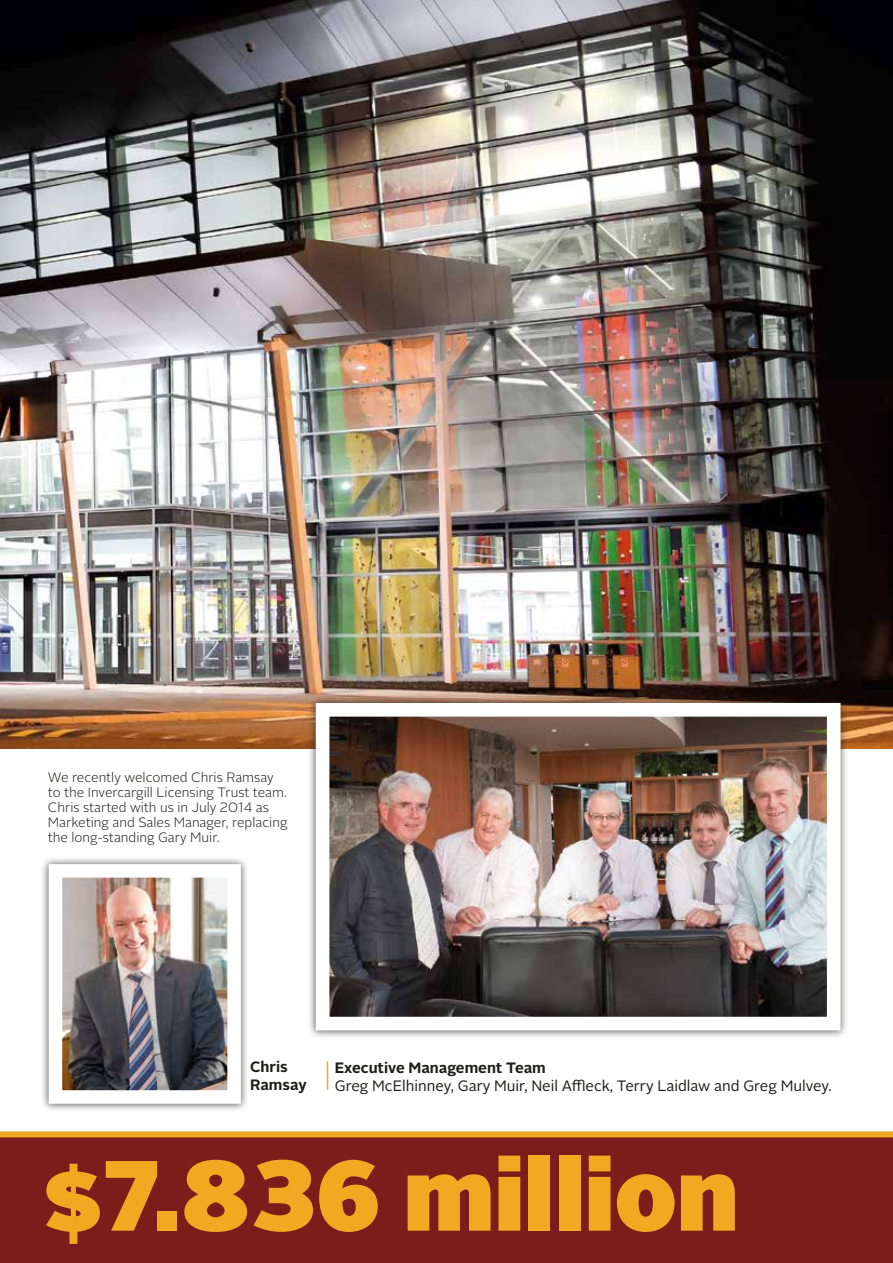
<style>
.page{position:relative;width:893px;height:1263px;background:#fff}
.page>*{position:absolute;margin:0;border:0;box-sizing:border-box;transform-origin:0 0}
.t1{font:900 99.45px "Alright Sans";color:#f1a922}
.t2{font:15px "Alright Sans";color:#1d1d1b}
.t3{font:700 15px/18px "Alright Sans";color:#1d1d1b}
.t4{font:300 13.5px/15px "Alright Sans";color:#1d1d1b}
</style>
<div class="page">
<img style="left:0;top:0;width:893px;height:749px">
<div style="left:0;top:1135px;width:893px;height:128px;background:#7b1e1b"></div>
<div style="left:307px;top:695px;width:542px;height:344px;background:#1d1d1b;opacity:.75"></div>
<img style="left:331px;top:718px;width:495px;height:297px">
<div style="left:316px;top:703px;width:525px;height:327px;border:14px solid #fff"></div>
<div style="left:40px;top:856px;width:209px;height:256px;background:#1d1d1b;opacity:.75"></div>
<img style="left:64px;top:879px;width:162px;height:210px">
<div style="left:49px;top:864px;width:192px;height:240px;border:14px solid #fff"></div>
<div style="left:0;top:1131px;width:893px;height:6px;background:#f1a922"></div>
<svg style="left:327px;top:1061px;width:1px;height:29px"></svg>
<p class="t4" style="left:48px;top:770px;width:241px">We recently welcomed Chris Ramsay to the Invercargill Licensing Trust team.<br>Chris started with us in July 2014 as Marketing and Sales Manager, replacing the long-standing Gary Muir.</p>
<p class="t3" style="left:250px;top:1058px;width:58px">Chris<br>Ramsay</p>
<p class="t3" style="left:335px;top:1058px;width:212px">Executive Management Team</p>
<p class="t2" style="left:335px;top:1075px;width:498px">Greg McElhinney, Gary Muir, Neil Affleck, Terry Laidlaw and Greg Mulvey.</p>
<h1 class="t1" style="left:44px;top:1123px;width:697px">$7.836 million</h1>
</div>
